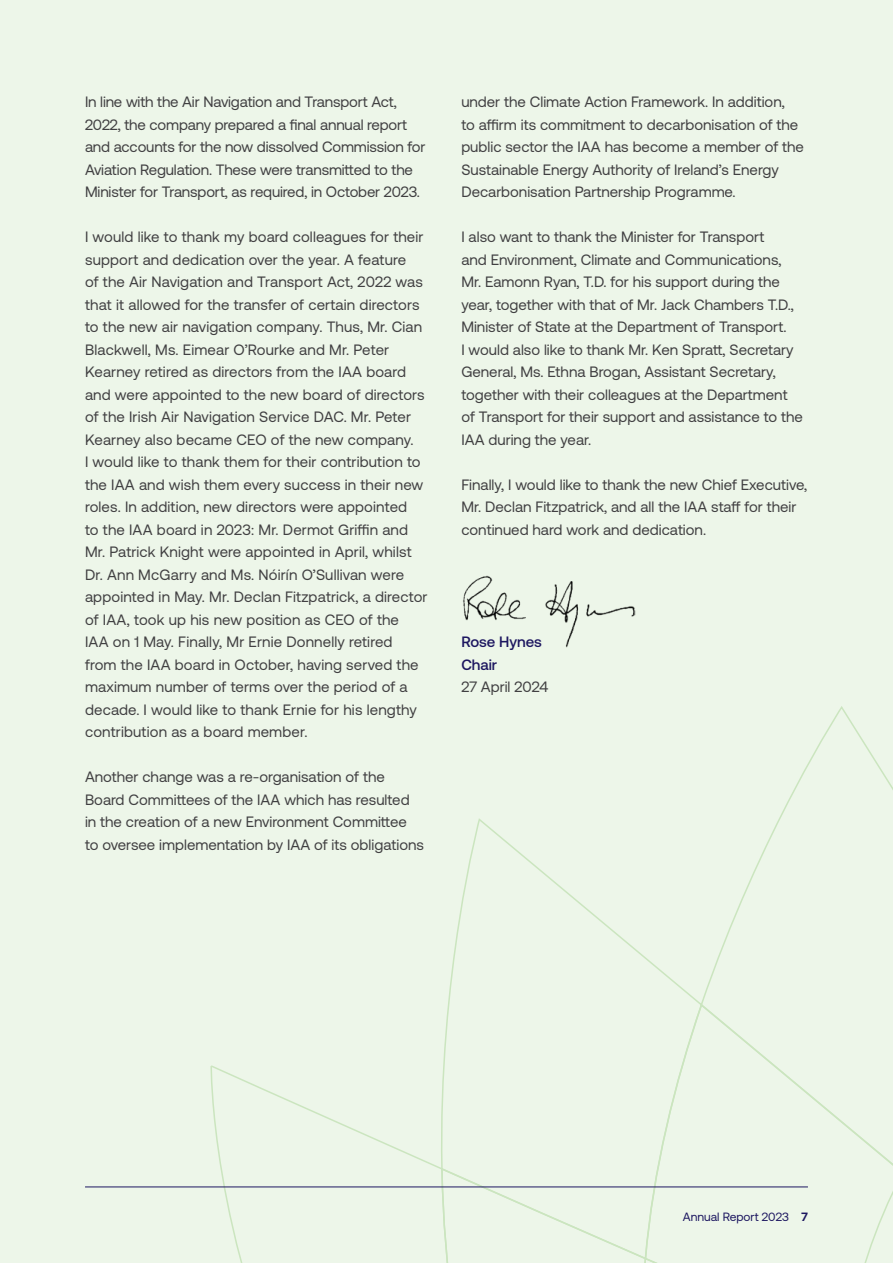
<style>
.page{position:relative;width:893px;height:1263px;background:#edf6e9}
.page>*{position:absolute;margin:0;border:0;box-sizing:border-box;transform-origin:0 0}
.t1{font:15px/22.5px "Aeonik";color:#414042}
.t2{font:500 15px "Aeonik";color:#1d1760}
.t3{font:12px "Aeonik";color:#1d1760}
.s1{font-weight:700}
</style>
<div class="page">
<svg style="left:443px;top:818px;width:256px;height:246px"></svg>
<svg style="left:644px;top:1002px;width:56px;height:62px"></svg>
<svg style="left:210px;top:1064px;width:474px;height:199px"></svg>
<svg style="left:440px;top:1166px;width:453px;height:97px"></svg>
<svg style="left:700px;top:707px;width:193px;height:468px"></svg>
<img style="left:463px;top:575px;width:172px;height:72px">
<hr style="left:85px;top:1186px;width:723px;height:1px;background:#1d1760">
<p class="t1" style="left:85px;top:91px;width:342px">In line with the Air Navigation and Transport Act, 2022, the company prepared a final annual report and accounts for the now dissolved Commission for Aviation Regulation. These were transmitted to the Minister for Transport, as required, in October 2023.</p>
<p class="t1" style="left:85px;top:226px;width:344px">I would like to thank my board colleagues for their support and dedication over the year. A feature<br>of the Air Navigation and Transport Act, 2022 was that it allowed for the transfer of certain directors to the new air navigation company. Thus, Mr. Cian Blackwell, Ms. Eimear O’Rourke and Mr. Peter Kearney retired as directors from the IAA board and were appointed to the new board of directors of the Irish Air Navigation Service DAC. Mr. Peter Kearney also became CEO of the new company.<br>I would like to thank them for their contribution to the IAA and wish them every success in their new roles. In addition, new directors were appointed<br>to the IAA board in 2023: Mr. Dermot Griffin and Mr. Patrick Knight were appointed in April, whilst Dr. Ann McGarry and Ms. Nóirín O’Sullivan were appointed in May. Mr. Declan Fitzpatrick, a director of IAA, took up his new position as CEO of the<br>IAA on 1 May. Finally, Mr Ernie Donnelly retired from the IAA board in October, having served the maximum number of terms over the period of a decade. I would like to thank Ernie for his lengthy contribution as a board member.</p>
<p class="t1" style="left:85px;top:766px;width:340px">Another change was a re-organisation of the Board Committees of the IAA which has resulted in the creation of a new Environment Committee to oversee implementation by IAA of its obligations</p>
<p class="t1" style="left:461px;top:91px;width:344px">under the Climate Action Framework. In addition,<br>to affirm its commitment to decarbonisation of the public sector the IAA has become a member of the Sustainable Energy Authority of Ireland’s Energy Decarbonisation Partnership Programme.</p>
<p class="t1" style="left:461px;top:226px;width:343px">I also want to thank the Minister for Transport<br>and Environment, Climate and Communications, Mr. Eamonn Ryan, T.D. for his support during the year, together with that of Mr. Jack Chambers T.D., Minister of State at the Department of Transport.<br>I would also like to thank Mr. Ken Spratt, Secretary General, Ms. Ethna Brogan, Assistant Secretary, together with their colleagues at the Department of Transport for their support and assistance to the IAA during the year.</p>
<p class="t1" style="left:461px;top:473px;width:347px">Finally, I would like to thank the new Chief Executive,<br>Mr. Declan Fitzpatrick, and all the IAA staff for their continued hard work and dedication.</p>
<p class="t2" style="left:461px;top:634px;width:82px">Rose Hynes</p>
<p class="t2" style="left:461px;top:656px;width:37px">Chair</p>
<p class="t1" style="left:461px;top:676px;width:88px">27 April 2024</p>
<p class="t3" style="left:683px;top:1210px;width:127px">Annual Report 2023 <span class="s1">7</span></p>
</div>
